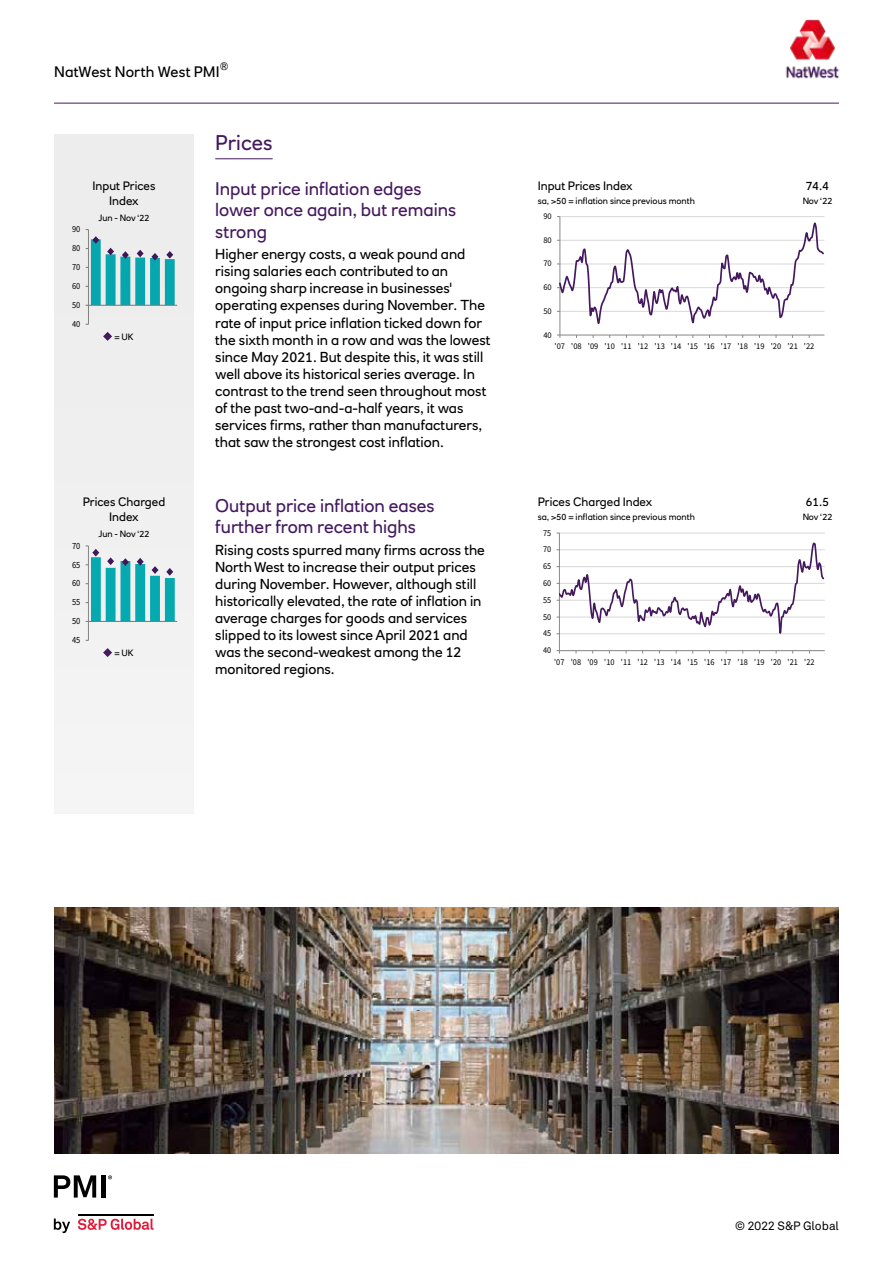
<style>
.page{position:relative;width:893px;height:1263px;background:#fff}
.page>*{position:absolute;margin:0;border:0;box-sizing:border-box;transform-origin:0 0}
.t1{font:21px "RN House Sans";color:#44195e}
.t2{font:18px/21.6px "RN House Sans";color:#44195e}
.t3{font:15px "RN House Sans";letter-spacing:.01em;color:#000}
.t4{font:14.25px/17.1px "RN House Sans";color:#000}
.t5{font:12px/14.4px "RN House Sans";color:#000;text-align:center}
.t6{font:12px "Akkurat LL";color:#000}
.t7{font:10.5px "RN House Sans";color:#000}
.t8{font:9.45px "Source Sans Pro";letter-spacing:.005em;color:#000;scale:.89 1}
.t9{font:9.15px "Source Sans Pro";letter-spacing:.005em;color:#000;scale:.91 1}
.t10{font:9px "RN House Sans";color:#000}
.t11{font:8.85px "Source Sans Pro";letter-spacing:-.005em;color:#000;scale:.93 1}
.t12{font:8.7px "Source Sans Pro";letter-spacing:-.005em;color:#000}
</style>
<div class="page">
<hr style="left:54px;top:103px;width:785px;height:1px;background:#44195e">
<img style="left:785px;top:19px;width:55px;height:60px">
<svg style="left:54px;top:1218px;width:16px;height:15px"></svg>
<svg style="left:78px;top:1218px;width:75px;height:12px"></svg>
<hr style="left:78px;top:1213px;width:75px;height:2px;background:#000">
<svg style="left:54px;top:1175px;width:42px;height:22px"></svg>
<div style="left:101px;top:1175px;width:5px;height:22px;background:#000"></div>
<svg style="left:108px;top:1175px;width:4px;height:4px"></svg>
<div style="left:54px;top:134px;width:140px;height:680px;background:#ededed"></div>
<hr style="left:215px;top:159px;width:58px;height:1px;background:#44195e">
<hr style="left:560px;top:217px;width:1px;height:118px;background:#868686">
<hr style="left:560px;top:335px;width:264px;height:1px;background:#868686">
<svg style="left:557px;top:216px;width:268px;height:108px"></svg>
<hr style="left:88px;top:230px;width:1px;height:94px;background:#868686">
<hr style="left:88px;top:305px;width:89px;height:1px;background:#868686">
<svg style="left:86px;top:236px;width:89px;height:70px"></svg>
<hr style="left:559px;top:533px;width:266px;height:1px;background:#d9d9d9">
<hr style="left:559px;top:533px;width:1px;height:118px;background:#868686">
<hr style="left:559px;top:650px;width:266px;height:1px;background:#868686">
<svg style="left:557px;top:541px;width:268px;height:95px"></svg>
<hr style="left:88px;top:546px;width:1px;height:94px;background:#868686">
<hr style="left:88px;top:621px;width:89px;height:1px;background:#868686">
<svg style="left:86px;top:546px;width:89px;height:76px"></svg>
<img style="left:54px;top:907px;width:785px;height:247px">
<svg style="left:103px;top:332px;width:9px;height:9px"></svg>
<svg style="left:103px;top:648px;width:9px;height:9px"></svg>
<p class="t7" style="left:220px;top:59px;width:10px">®</p>
<p class="t3" style="left:54px;top:63px;width:167px">NatWest North West PMI</p>
<p class="t5" style="left:93px;top:179px;width:64px">Input Prices<br>Index</p>
<p class="t9" style="left:72px;top:223px;width:11px">90</p>
<p class="t9" style="left:72px;top:242px;width:11px">80</p>
<p class="t9" style="left:72px;top:261px;width:11px">70</p>
<p class="t9" style="left:72px;top:280px;width:11px">60</p>
<p class="t9" style="left:72px;top:299px;width:11px">50</p>
<p class="t9" style="left:72px;top:318px;width:11px">40</p>
<p class="t10" style="left:98px;top:212px;width:53px">Jun - Nov ‘22</p>
<p class="t10" style="left:114px;top:331px;width:21px">= UK</p>
<p class="t5" style="left:83px;top:495px;width:84px">Prices Charged<br>Index</p>
<p class="t8" style="left:72px;top:540px;width:11px">70</p>
<p class="t8" style="left:72px;top:558px;width:11px">65</p>
<p class="t8" style="left:72px;top:577px;width:11px">60</p>
<p class="t8" style="left:72px;top:596px;width:11px">55</p>
<p class="t8" style="left:72px;top:615px;width:11px">50</p>
<p class="t8" style="left:72px;top:634px;width:11px">45</p>
<p class="t10" style="left:98px;top:528px;width:53px">Jun - Nov ‘22</p>
<p class="t10" style="left:114px;top:647px;width:21px">= UK</p>
<h1 class="t1" style="left:215px;top:130px;width:59px">Prices</h1>
<p class="t2" style="left:215px;top:177px;width:243px">Input price inflation edges lower once again, but remains strong</p>
<p class="t4" style="left:215px;top:245px;width:277px">Higher energy costs, a weak pound and rising salaries each contributed to an ongoing sharp increase in businesses' operating expenses during November. The rate of input price inflation ticked down for the sixth month in a row and was the lowest since May 2021. But despite this, it was still well above its historical series average. In contrast to the trend seen throughout most of the past two-and-a-half years, it was services firms, rather than manufacturers, that saw the strongest cost inflation.</p>
<p class="t2" style="left:215px;top:494px;width:221px">Output price inflation eases further from recent highs</p>
<p class="t4" style="left:215px;top:541px;width:271px">Rising costs spurred many firms across the North West to increase their output prices during November. However, although still historically elevated, the rate of inflation in average charges for goods and services slipped to its lowest since April 2021 and was the second-weakest among the 12 monitored regions.</p>
<p class="t5" style="left:538px;top:179px;width:97px">Input Prices Index</p>
<p class="t10" style="left:538px;top:195px;width:159px">sa, &gt;50 = inflation since previous month</p>
<p class="t12" style="left:543px;top:211px;width:10px">90</p>
<p class="t12" style="left:543px;top:234px;width:10px">80</p>
<p class="t12" style="left:543px;top:258px;width:10px">70</p>
<p class="t12" style="left:543px;top:282px;width:10px">60</p>
<p class="t12" style="left:543px;top:306px;width:10px">50</p>
<p class="t12" style="left:543px;top:329px;width:10px">40</p>
<p class="t5" style="left:806px;top:179px;width:25px">74.4</p>
<p class="t10" style="left:803px;top:195px;width:31px">Nov ‘22</p>
<p class="t12" style="left:555px;top:341px;width:261px">'07 '08 '09 '10 '11 '12 '13 '14 '15 '16 '17 '18 '19 '20 '21 '22</p>
<p class="t5" style="left:538px;top:495px;width:116px">Prices Charged Index</p>
<p class="t10" style="left:538px;top:511px;width:159px">sa, &gt;50 = inflation since previous month</p>
<p class="t11" style="left:543px;top:527px;width:10px">75</p>
<p class="t11" style="left:543px;top:544px;width:10px">70</p>
<p class="t11" style="left:543px;top:561px;width:10px">65</p>
<p class="t11" style="left:543px;top:578px;width:10px">60</p>
<p class="t11" style="left:543px;top:594px;width:10px">55</p>
<p class="t11" style="left:543px;top:611px;width:10px">50</p>
<p class="t11" style="left:543px;top:628px;width:10px">45</p>
<p class="t11" style="left:543px;top:645px;width:10px">40</p>
<p class="t5" style="left:806px;top:495px;width:25px">61.5</p>
<p class="t10" style="left:803px;top:511px;width:31px">Nov ‘22</p>
<p class="t11" style="left:554px;top:657px;width:281px">'07 '08 '09 '10 '11 '12 '13 '14 '15 '16 '17 '18 '19 '20 '21 '22</p>
<p class="t6" style="left:735px;top:1216px;width:105px">© 2022 S&amp;P Global</p>
</div>
